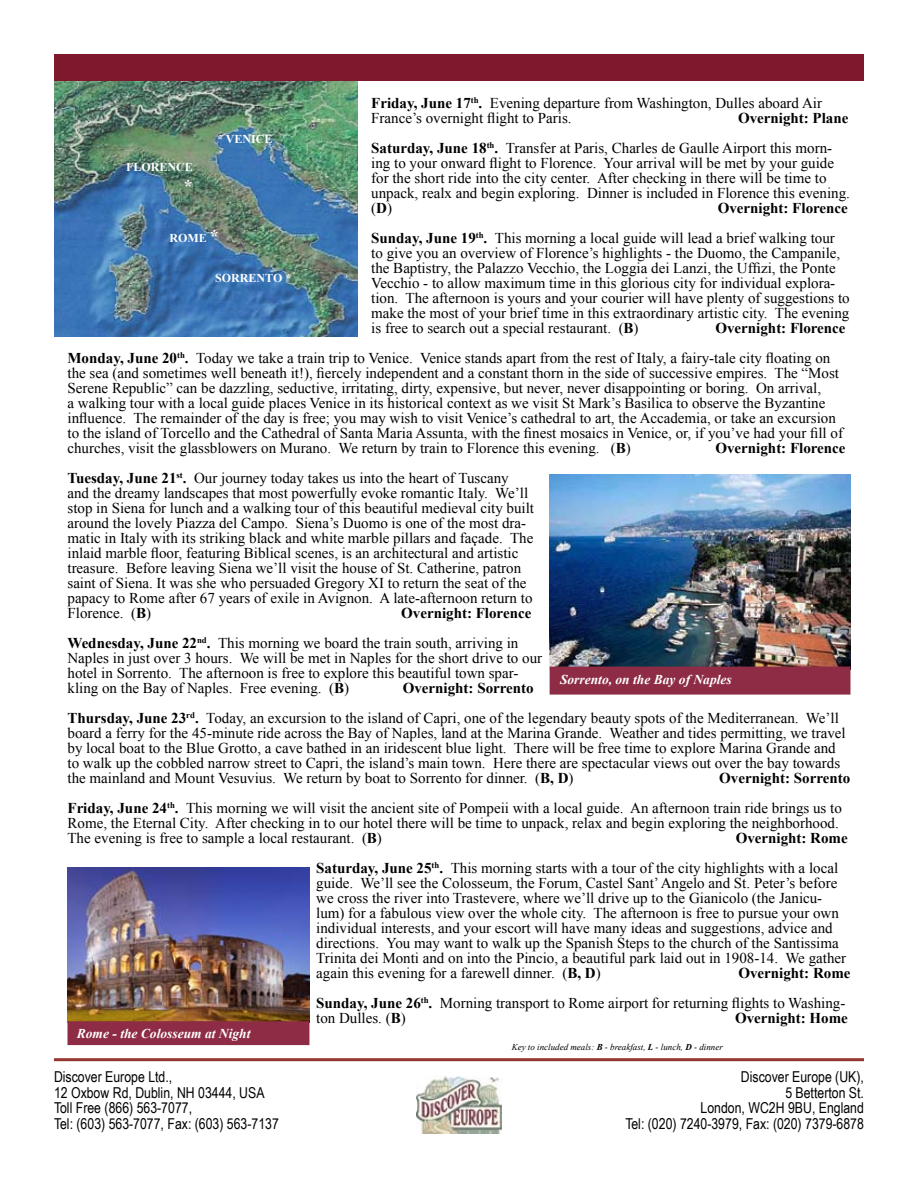
<style>
.page{position:relative;width:918px;height:1188px;background:#fff}
.page>*{position:absolute;margin:0;border:0;box-sizing:border-box;transform-origin:0 0}
.t1{font:700 18px "Times New Roman";color:#fff}
.t2{font:15px/15px "Times New Roman";color:#000}
.t3{font:15px/15.8px "Arial Narrow";color:#000}
.t4{font:700 15px "Times New Roman";color:#000}
.t5{font:italic 700 13.5px "Times New Roman";color:#fff}
.t6{font:700 12px "Times New Roman";color:#fff}
.t7{font:italic 9px "Times New Roman";color:#000}
.s1{font-weight:700}
.s2{font-size:18px}
</style>
<div class="page">
<img style="left:54px;top:80px;width:304px;height:256px">
<div style="left:54px;top:54px;width:810px;height:26px;background:#7e182d"></div>
<hr style="left:54px;top:1058px;width:810px;height:3px;background:#943731">
<img style="left:417px;top:1076px;width:84px;height:58px">
<img style="left:550px;top:474px;width:300px;height:193px">
<div style="left:550px;top:667px;width:300px;height:27px;background:#8d2c44"></div>
<div style="left:550px;top:667px;width:300px;height:28px;border:2px solid #8d2c44"></div>
<img style="left:68px;top:867px;width:241px;height:154px">
<div style="left:68px;top:1022px;width:241px;height:22px;background:#8d2c44"></div>
<div style="left:68px;top:1021px;width:241px;height:24px;border:2px solid #8d2c44"></div>
<p class="t2" style="left:371px;top:95px;width:452px"><span class="s1">Friday, June 17</span><sup>th</sup><span class="s1">.</span> Evening departure from Washington, Dulles aboard Air<br>France’s overnight flight to Paris.</p>
<p class="t2" style="left:371px;top:103px;width:479px;line-height:30px;text-indent:367px"><span class="s1">Overnight: Plane<br>Saturday, June 18</span><sup>th</sup><span class="s1">.</span> Transfer at Paris, Charles de Gaulle Airport this morn-</p>
<p class="t2" style="left:371px;top:155px;width:480px">ing to your onward flight to Florence. Your arrival will be met by your guide for the short ride into the city center. After checking in there will be time to unpack, realx and begin exploring. Dinner is included in Florence this evening. (<span class="s1">D</span>)</p>
<p class="t6" style="left:217px;top:131px;width:57px">* VENICE</p>
<p class="t6" style="left:126px;top:158px;width:68px">FLORENCE</p>
<p class="t1" style="left:184px;top:174px;width:10px">*</p>
<p class="t2" style="left:371px;top:193px;width:478px;line-height:30px;text-indent:346px"><span class="s1">Overnight: Florence<br>Sunday, June 19</span><sup>th</sup><span class="s1">.</span> This morning a local guide will lead a brief walking tour</p>
<p class="t2" style="left:371px;top:245px;width:480px">to give you an overview of Florence’s highlights - the Duomo, the Campanile, the Baptistry, the Palazzo Vecchio, the Loggia dei Lanzi, the Uffizi, the Ponte Vecchio - to allow maximum time in this glorious city for individual explora&shy;tion. The afternoon is yours and your courier will have plenty of suggestions to make the most of your brief time in this extraordinary artistic city. The evening is free to search out a special restaurant. (<span class="s1">B</span>)</p>
<p class="t6" style="left:169px;top:230px;width:51px">ROME <span class="s2">*</span></p>
<p class="t6" style="left:215px;top:270px;width:78px">SORRENTO *</p>
<p class="t2" style="left:67px;top:313px;width:780px;line-height:30px;text-indent:648px"><span class="s1">Overnight: Florence<br>Monday, June 20</span><sup>th</sup><span class="s1">.</span> Today we take a train trip to Venice. Venice stands apart from the rest of Italy, a fairy-tale city floating on</p>
<p class="t2" style="left:68px;top:365px;width:777px">the sea (and sometimes well beneath it!), fiercely independent and a constant thorn in the side of successive empires. The “Most Serene Republic” can be dazzling, seductive, irritating, dirty, expensive, but never, never disappointing or boring. On arrival,<br>a walking tour with a local guide places Venice in its historical context as we visit St Mark’s Basilica to observe the Byzantine influence. The remainder of the day is free; you may wish to visit Venice’s cathedral to art, the Accademia, or take an excursion to the island of Torcello and the Cathedral of Santa Maria Assunta, with the finest mosaics in Venice, or, if you’ve had your fill of churches, visit the glassblowers on Murano. We return by train to Florence this evening. (<span class="s1">B</span>)</p>
<p class="t4" style="left:715px;top:437px;width:132px">Overnight: Florence</p>
<p class="t2" style="left:67px;top:470px;width:468px"><span class="s1">Tuesday, June 21</span><sup>st</sup><span class="s1">.</span> Our journey today takes us into the heart of Tuscany<br>and the dreamy landscapes that most powerfully evoke romantic Italy. We’ll stop in Siena for lunch and a walking tour of this beautiful medieval city built around the lovely Piazza del Campo. Siena’s Duomo is one of the most dra&shy;matic in Italy with its striking black and white marble pillars and façade. The inlaid marble floor, featuring Biblical scenes, is an architectural and artistic treasure. Before leaving Siena we’ll visit the house of St. Catherine, patron saint of Siena. It was she who persuaded Gregory XI to return the seat of the papacy to Rome after 67 years of exile in Avignon. A late-afternoon return to Florence. (<span class="s1">B</span>)</p>
<p class="t2" style="left:67px;top:598px;width:465px;line-height:30px;text-indent:334px"><span class="s1">Overnight: Florence<br>Wednesday, June 22</span><sup>nd</sup><span class="s1">.</span> This morning we board the train south, arriving in</p>
<p class="t2" style="left:68px;top:650px;width:476px">Naples in just over 3 hours. We will be met in Naples for the short drive to our hotel in Sorrento. The afternoon is free to explore this beautiful town spar&shy;kling on the Bay of Naples. Free evening. (<span class="s1">B</span>)</p>
<p class="t5" style="left:560px;top:670px;width:173px">Sorrento, on the Bay of Naples</p>
<p class="t2" style="left:68px;top:673px;width:773px;line-height:30px;text-indent:335px"><span class="s1">Overnight: Sorrento<br>Thursday, June 23</span><sup>rd</sup><span class="s1">.</span> Today, an excursion to the island of Capri, one of the legendary beauty spots of the Mediterranean. We’ll</p>
<p class="t2" style="left:68px;top:725px;width:780px">board a ferry for the 45-minute ride across the Bay of Naples, land at the Marina Grande. Weather and tides permitting, we travel by local boat to the Blue Grotto, a cave bathed in an iridescent blue light. There will be free time to explore Marina Grande and to walk up the cobbled narrow street to Capri, the island’s main town. Here there are spectacular views out over the bay towards the mainland and Mount Vesuvius. We return by boat to Sorrento for dinner. (<span class="s1">B, D</span>)</p>
<p class="t2" style="left:68px;top:763px;width:784px;line-height:30px;text-indent:652px"><span class="s1">Overnight: Sorrento<br>Friday, June 24</span><sup>th</sup><span class="s1">.</span> This morning we will visit the ancient site of Pompeii with a local guide. An afternoon train ride brings us to</p>
<p class="t2" style="left:68px;top:815px;width:773px">Rome, the Eternal City. After checking in to our hotel there will be time to unpack, relax and begin exploring the neighborhood.<br>The evening is free to sample a local restaurant. (<span class="s1">B</span>)</p>
<p class="t2" style="left:316px;top:823px;width:533px;line-height:30px;text-indent:420px"><span class="s1">Overnight: Rome<br>Saturday, June 25</span><sup>th</sup><span class="s1">.</span> This morning starts with a tour of the city highlights with a local</p>
<p class="t2" style="left:316px;top:875px;width:531px">guide. We’ll see the Colosseum, the Forum, Castel Sant’ Angelo and St. Peter’s before we cross the river into Trastevere, where we’ll drive up to the Gianicolo (the Janicu&shy;lum) for a fabulous view over the whole city. The afternoon is free to pursue your own individual interests, and your escort will have many ideas and suggestions, advice and directions. You may want to walk up the Spanish Steps to the church of the Santissima Trinita dei Monti and on into the Pincio, a beautiful park laid out in 1908-14. We gather again this evening for a farewell dinner. (<span class="s1">B, D</span>)</p>
<p class="t2" style="left:316px;top:958px;width:536px;line-height:30px;text-indent:422px"><span class="s1">Overnight: Rome<br>Sunday, June 26</span><sup>th</sup><span class="s1">.</span> Morning transport to Rome airport for returning flights to Washing-</p>
<p class="t2" style="left:316px;top:1010px;width:91px">ton Dulles. (<span class="s1">B</span>)</p>
<p class="t4" style="left:735px;top:1007px;width:114px">Overnight: Home</p>
<p class="t5" style="left:77px;top:1024px;width:175px">Rome - the Colosseum at Night</p>
<p class="t7" style="left:512px;top:1040px;width:213px">Key to included meals: <span class="s1">B</span> - breakfast, <span class="s1">L</span> - lunch, <span class="s1">D</span> - dinner</p>
<p class="t3" style="left:54px;top:1068px;width:226px">Discover Europe Ltd.,<br>12 Oxbow Rd, Dublin, NH 03444, USA<br>Toll Free (866) 563-7077,<br>Tel: (603) 563-7077, Fax: (603) 563-7137</p>
<p class="t3" style="left:625px;top:1068px;width:240px;text-align:right">Discover Europe (UK),<br>5 Betterton St.<br>London, WC2H 9BU, England<br>Tel: (020) 7240-3979, Fax: (020) 7379-6878</p>
</div>
